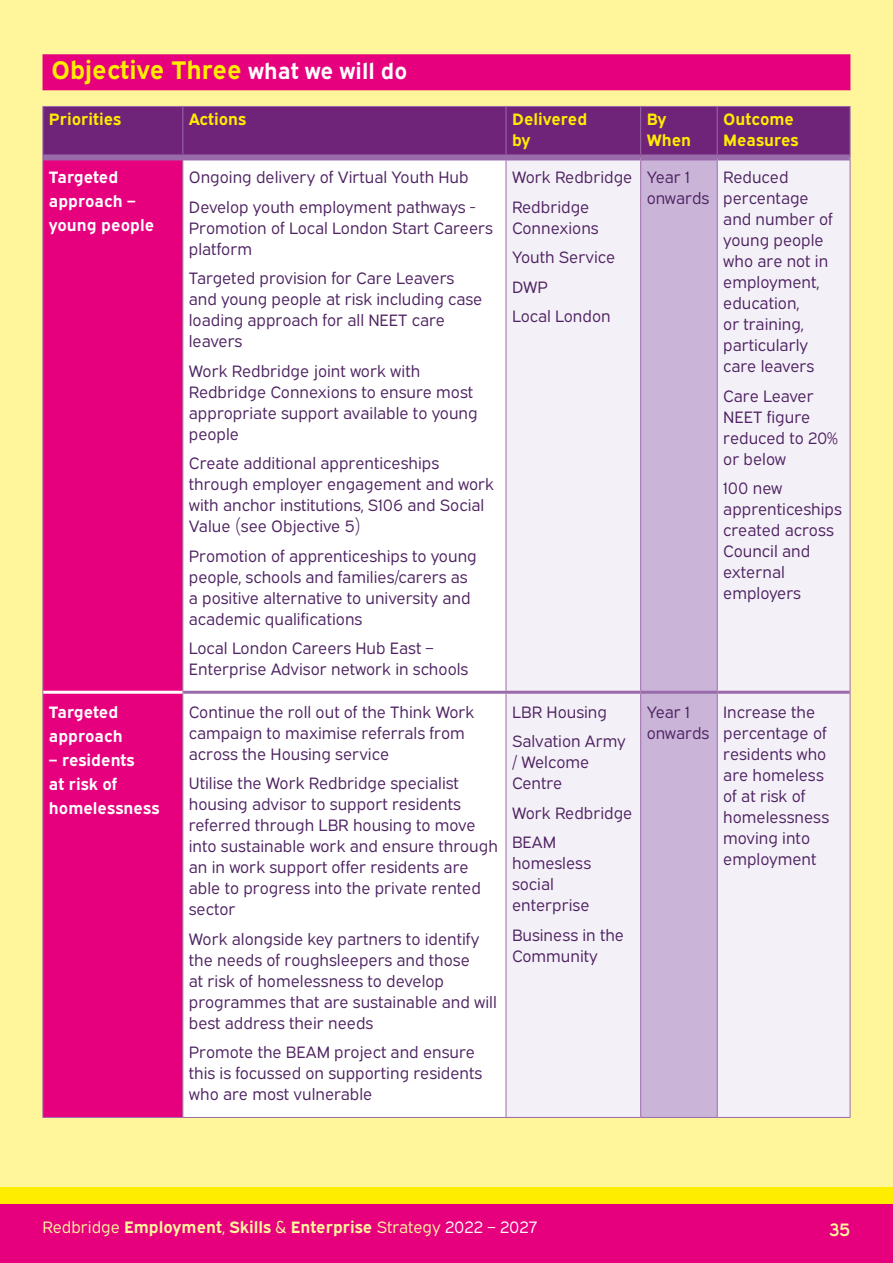
<style>
.page{position:relative;width:893px;height:1263px;background:#fff}
.page>*{position:absolute;margin:0;border:0;box-sizing:border-box;transform-origin:0 0}
.head1_mag{font:700 25.5px "Expressway Rg";color:#ffed00}
.t1{font:18px "Expressway Sb";color:#fff69b}
.table_text{font:16.5px/21px "Expressway Bk";color:#4e2361}
.table_text_bold{font:700 16.5px/24px "Expressway Rg";color:#fff}
.t2{font:700 16.5px "Expressway Rg";color:#fff69b}
.table_text-2{font:700 16.5px/21px "Expressway Rg";color:#ffed00}
.s1{font-size:22.5px;color:#fff}
.s2{font-family:"Expressway Bk";font-weight:400}
.s3{font-family:"Expressway Bk";font-weight:400;color:#fff}
</style>
<div class="page">
<div style="left:0;top:1203px;width:893px;height:60px;background:#e6007d"></div>
<div style="left:0;top:1186px;width:893px;height:17px;background:#ffed00"></div>
<div style="left:0;top:0;width:893px;height:1186px;background:#fff69b"></div>
<div style="left:43px;top:54px;width:807px;height:36px;background:#e6007d"></div>
<div style="left:44px;top:107px;width:806px;height:47px;background:#702479"></div>
<div style="left:44px;top:160px;width:138px;height:957px;background:#e6007d"></div>
<div style="left:183px;top:160px;width:323px;height:957px;background:#fff"></div>
<div style="left:507px;top:160px;width:343px;height:957px;background:#f4f0f8"></div>
<div style="left:641px;top:160px;width:76px;height:957px;background:#cab5d9"></div>
<hr style="left:43px;top:106px;width:140px;height:1px;background:#9a6bab">
<hr style="left:43px;top:107px;width:1px;height:50px;background:#9a6bab">
<hr style="left:183px;top:106px;width:323px;height:1px;background:#9a6bab">
<hr style="left:506px;top:106px;width:135px;height:1px;background:#9a6bab">
<hr style="left:641px;top:106px;width:76px;height:1px;background:#9a6bab">
<hr style="left:717px;top:106px;width:133px;height:1px;background:#9a6bab">
<hr style="left:850px;top:107px;width:1px;height:50px;background:#9a6bab">
<hr style="left:43px;top:157px;width:1px;height:535px;background:#9a6bab">
<hr style="left:182px;top:160px;width:1px;height:532px;background:#9a6bab">
<hr style="left:506px;top:160px;width:1px;height:531px;background:#9a6bab">
<hr style="left:640px;top:160px;width:1px;height:531px;background:#9a6bab">
<hr style="left:717px;top:160px;width:1px;height:531px;background:#9a6bab">
<hr style="left:850px;top:157px;width:1px;height:535px;background:#9a6bab">
<hr style="left:43px;top:1117px;width:140px;height:1px;background:#9a6bab">
<hr style="left:183px;top:1117px;width:323px;height:1px;background:#9a6bab">
<hr style="left:506px;top:1117px;width:135px;height:1px;background:#9a6bab">
<hr style="left:641px;top:1117px;width:76px;height:1px;background:#9a6bab">
<hr style="left:717px;top:1117px;width:133px;height:1px;background:#9a6bab">
<hr style="left:43px;top:692px;width:1px;height:425px;background:#9a6bab">
<hr style="left:182px;top:692px;width:1px;height:425px;background:#9a6bab">
<hr style="left:506px;top:694px;width:1px;height:423px;background:#9a6bab">
<hr style="left:640px;top:694px;width:1px;height:423px;background:#9a6bab">
<hr style="left:717px;top:694px;width:1px;height:423px;background:#9a6bab">
<hr style="left:850px;top:692px;width:1px;height:425px;background:#9a6bab">
<div style="left:43px;top:154px;width:140px;height:6px;background:#9a6bab"></div>
<div style="left:183px;top:154px;width:323px;height:6px;background:#9a6bab"></div>
<div style="left:506px;top:154px;width:135px;height:6px;background:#9a6bab"></div>
<div style="left:641px;top:154px;width:76px;height:6px;background:#9a6bab"></div>
<div style="left:717px;top:154px;width:133px;height:6px;background:#9a6bab"></div>
<hr style="left:182px;top:107px;width:1px;height:47px;background:#9a6bab">
<hr style="left:506px;top:107px;width:1px;height:47px;background:#9a6bab">
<hr style="left:640px;top:107px;width:1px;height:47px;background:#9a6bab">
<hr style="left:717px;top:107px;width:1px;height:47px;background:#9a6bab">
<hr style="left:183px;top:691px;width:323px;height:3px;background:#9a6bab">
<hr style="left:506px;top:691px;width:135px;height:3px;background:#9a6bab">
<hr style="left:641px;top:691px;width:76px;height:3px;background:#9a6bab">
<hr style="left:717px;top:691px;width:133px;height:3px;background:#9a6bab">
<hr style="left:43px;top:691px;width:139px;height:3px;background:#fff">
<h1 class="head1_mag" style="left:51px;top:50px;width:358px">Objective Three <span class="s1">what we will do</span></h1>
<p class="table_text-2" style="left:49px;top:107px;width:74px">Priorities</p>
<p class="table_text-2" style="left:189px;top:107px;width:59px">Actions</p>
<p class="table_text-2" style="left:512px;top:107px;width:77px">Delivered by</p>
<p class="table_text-2" style="left:647px;top:107px;width:46px">By<br>When</p>
<p class="table_text-2" style="left:723px;top:107px;width:77px">Outcome<br>Measures</p>
<p class="table_text_bold" style="left:49px;top:163px;width:107px">Targeted approach – young people</p>
<p class="table_text" style="left:189px;top:165px;width:281px">Ongoing delivery of Virtual Youth Hub</p>
<p class="table_text" style="left:512px;top:165px;width:122px">Work Redbridge</p>
<p class="table_text" style="left:512px;top:195px;width:88px">Redbridge<br>Connexions</p>
<p class="table_text" style="left:512px;top:245px;width:105px">Youth Service</p>
<p class="table_text" style="left:512px;top:275px;width:37px">DWP</p>
<p class="table_text" style="left:512px;top:304px;width:100px">Local London</p>
<p class="table_text" style="left:647px;top:165px;width:64px">Year 1 onwards</p>
<p class="table_text" style="left:723px;top:165px;width:111px">Reduced percentage and number of young people who are not in employment, education,<br>or training, particularly care leavers</p>
<p class="table_text" style="left:723px;top:384px;width:116px">Care Leaver<br>NEET figure reduced to 20% or below</p>
<p class="table_text" style="left:723px;top:476px;width:120px">100 new apprenticeships created across<br>Council and external employers</p>
<p class="table_text" style="left:189px;top:195px;width:305px">Develop youth employment pathways -<br>Promotion of Local London Start Careers platform</p>
<p class="table_text" style="left:189px;top:266px;width:295px">Targeted provision for Care Leavers and young people at risk including case loading approach for all NEET care leavers</p>
<p class="table_text" style="left:189px;top:359px;width:290px">Work Redbridge joint work with<br>Redbridge Connexions to ensure most appropriate support available to young people</p>
<p class="table_text" style="left:189px;top:451px;width:307px">Create additional apprenticeships through employer engagement and work with anchor institutions, S106 and Social Value (see Objective 5)</p>
<p class="table_text" style="left:189px;top:544px;width:289px">Promotion of apprenticeships to young people, schools and families/carers as a positive alternative to university and academic qualifications</p>
<p class="table_text" style="left:189px;top:636px;width:281px">Local London Careers Hub East –<br>Enterprise Advisor network in schools</p>
<p class="table_text_bold" style="left:49px;top:698px;width:75px">Targeted approach</p>
<p class="table_text_bold" style="left:49px;top:746px;width:112px">– residents<br>at risk of homelessness</p>
<p class="table_text" style="left:189px;top:700px;width:287px">Continue the roll out of the Think Work campaign to maximise referrals from across the Housing service</p>
<p class="table_text" style="left:189px;top:771px;width:311px">Utilise the Work Redbridge specialist housing advisor to support residents referred through LBR housing to move into sustainable work and ensure through an in work support offer residents are able to progress into the private rented sector</p>
<p class="table_text" style="left:189px;top:927px;width:310px">Work alongside key partners to identify the needs of roughsleepers and those<br>at risk of homelessness to develop programmes that are sustainable and will best address their needs</p>
<p class="table_text" style="left:189px;top:1040px;width:295px">Promote the BEAM project and ensure this is focussed on supporting residents who are most vulnerable</p>
<p class="table_text" style="left:512px;top:700px;width:96px">LBR Housing</p>
<p class="table_text" style="left:512px;top:729px;width:115px">Salvation Army / Welcome<br>Centre</p>
<p class="table_text" style="left:512px;top:801px;width:122px">Work Redbridge</p>
<p class="table_text" style="left:512px;top:830px;width:81px">BEAM homesless social enterprise</p>
<p class="table_text" style="left:512px;top:923px;width:114px">Business in the<br>Community</p>
<p class="table_text" style="left:647px;top:700px;width:64px">Year 1 onwards</p>
<p class="table_text" style="left:723px;top:700px;width:107px">Increase the percentage of residents who are homeless of at risk of homelessness moving into employment</p>
<p class="t2" style="left:43px;top:1214px;width:496px"><span class="s2">Redbridge</span> Employment<span class="s2">,</span> Skills <span class="s2">&amp;</span> Enterprise <span class="s2">Strategy</span> <span class="s3">2022 – 2027</span></p>
<p class="t1" style="left:829px;top:1215px;width:23px">35</p>
</div>
